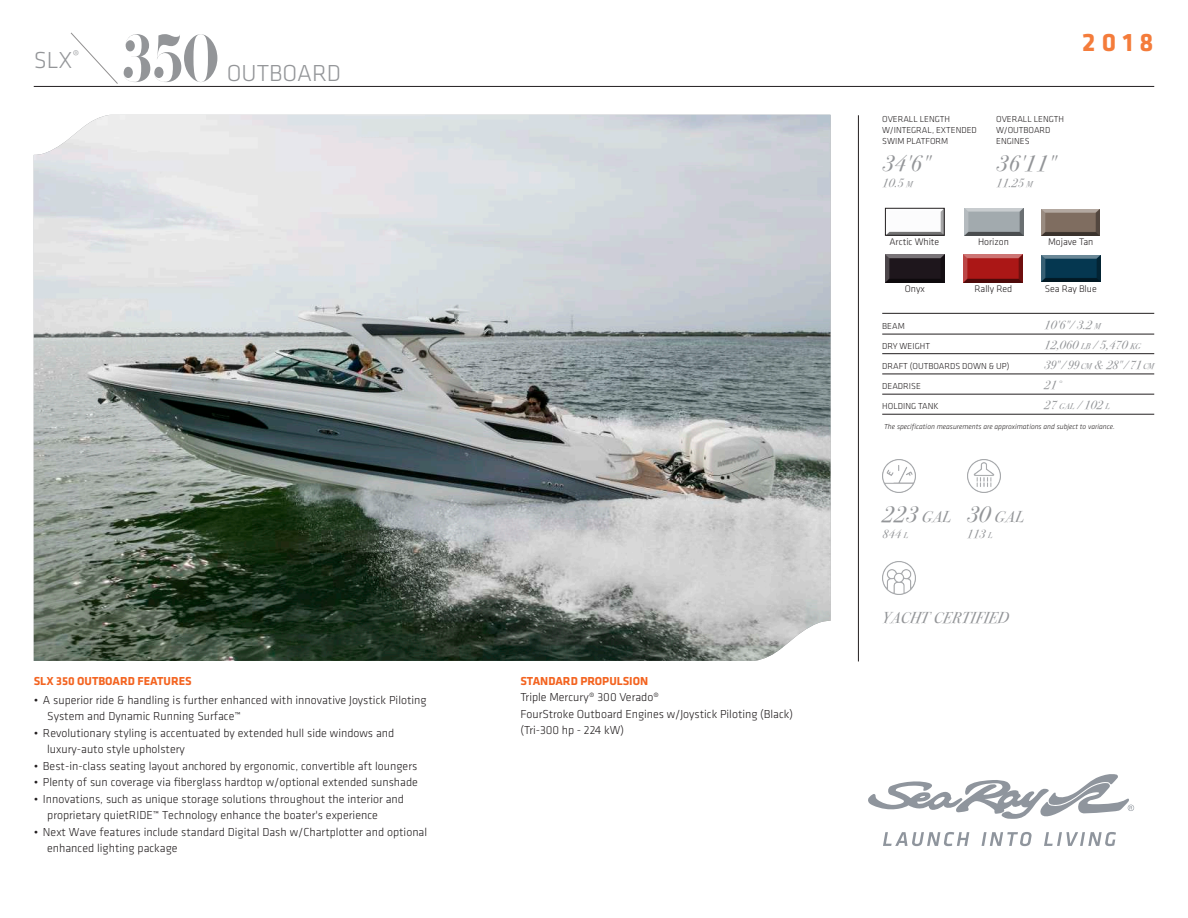
<style>
.page{position:relative;width:1188px;height:918px;background:#fff}
.page>*{position:absolute;margin:0;border:0;box-sizing:border-box;transform-origin:0 0}
.t1{font:65.85px "F37 Bella";color:#939598;scale:.82 1}
.t2{font:700 26.25px "Klavika";color:#f47c3b}
.t3{font:300 24px "Klavika";color:#939598}
.t4{font:22.5px "Bodoni Svty Two ITCTT Book Ita";color:#939598}
.t5{font:22.5px "Bodoni Svty Two ITCTT Book Ita";color:#939598}
.t6{font:15.75px "Bodoni Svty Two ITCTT Book Ita";color:#939598}
.t7{font:300 12px/16.5px "Klavika";color:#231f20}
.t8{font:12px "Bodoni Svty Two ITCTT Book Ita";color:#939598}
.t9{font:700 12px "Klavika";color:#f36421}
.t10{font:300 9.9px "Klavika";color:#231f20}
.t11{font:300 9px/10.8px "Klavika";color:#231f20}
.t12{font:italic 300 7.5px "Klavika";color:#231f20}
.s1{font-size:8.4px}
.s2{font-style:inherit}
.s3{font-size:15.75px}
.s4{font-size:22.5px}
</style>
<div class="page">
<img style="left:34px;top:115px;width:797px;height:546px">
<hr style="left:34px;top:86px;width:1120px;height:1px;background:#231f20">
<hr style="left:858px;top:115px;width:1px;height:546px;background:#231f20">
<hr style="left:882px;top:313px;width:272px;height:1px;background:#231f20">
<hr style="left:882px;top:334px;width:272px;height:1px;background:#231f20">
<hr style="left:882px;top:353px;width:272px;height:1px;background:#231f20">
<hr style="left:882px;top:374px;width:272px;height:1px;background:#231f20">
<hr style="left:882px;top:394px;width:272px;height:1px;background:#231f20">
<img style="left:882px;top:460px;width:33px;height:33px">
<img style="left:968px;top:460px;width:33px;height:33px">
<hr style="left:882px;top:414px;width:272px;height:1px;background:#231f20">
<svg style="left:883px;top:832px;width:233px;height:14px"></svg>
<svg style="left:868px;top:774px;width:266px;height:45px"></svg>
<img style="left:882px;top:562px;width:33px;height:32px">
<svg style="left:70px;top:32px;width:48px;height:52px"></svg>
<img style="left:888px;top:210px;width:54px;height:23px">
<div style="left:885px;top:208px;width:59px;height:27px;border:1px solid #231f20"></div>
<img style="left:964px;top:209px;width:59px;height:26px">
<img style="left:1041px;top:209px;width:59px;height:27px">
<img style="left:885px;top:255px;width:60px;height:27px">
<img style="left:963px;top:255px;width:60px;height:27px">
<img style="left:1041px;top:255px;width:60px;height:27px">
<h3 class="t3" style="left:34px;top:45px;width:47px">SLX<sup>®</sup></h3>
<h1 class="t1" style="left:123px;top:20px;width:119px">350</h1>
<h3 class="t3" style="left:227px;top:59px;width:116px">OUTBOARD</h3>
<p class="t9" style="left:34px;top:672px;width:159px">SLX 350 OUTBOARD FEATURES</p>
<p class="t9" style="left:520px;top:672px;width:129px">STANDARD PROPULSION</p>
<p class="t7" style="left:520px;top:689px;width:274px">Triple Mercury® 300 Verado®<br>FourStroke Outboard Engines w/Joystick Piloting (Black) (Tri-300 hp - 224 kW)</p>
<p class="t7" style="left:47px;top:691px;width:381px;text-indent:-14px">• A superior ride &amp; handling is further enhanced with innovative Joystick Piloting<br>System and Dynamic Running Surface™</p>
<p class="t7" style="left:47px;top:724px;width:349px;text-indent:-14px">• Revolutionary styling is accentuated by extended hull side windows and luxury-auto style upholstery</p>
<p class="t7" style="left:34px;top:757px;width:385px">• Best-in-class seating layout anchored by ergonomic, convertible aft loungers</p>
<p class="t7" style="left:34px;top:774px;width:386px">• Plenty of sun coverage via fiberglass hardtop w/optional extended sunshade</p>
<p class="t7" style="left:47px;top:790px;width:358px;text-indent:-14px">• Innovations, such as unique storage solutions throughout the interior and proprietary quietRIDE™ Technology enhance the boater's experience</p>
<p class="t7" style="left:47px;top:823px;width:381px;text-indent:-14px">• Next Wave features include standard Digital Dash w/Chartplotter and optional enhanced lighting package</p>
<h2 class="t2" style="left:1082px;top:23px;width:73px">2018</h2>
<p class="t11" style="left:882px;top:114px;width:96px">OVERALL LENGTH<br>W/INTEGRAL, EXTENDED<br>SWIM PLATFORM</p>
<h3 class="t4" style="left:882px;top:143px;width:49px">34'6"</h3>
<p class="t8" style="left:882px;top:173px;width:32px">10.5 <span class="s1">M</span></p>
<p class="t11" style="left:996px;top:114px;width:69px">OVERALL LENGTH<br>W/OUTBOARD<br>ENGINES</p>
<h3 class="t4" style="left:996px;top:144px;width:61px">36'11"</h3>
<p class="t8" style="left:996px;top:173px;width:38px">11.25 <span class="s1">M</span></p>
<p class="t10" style="left:889px;top:236px;width:51px">Arctic White</p>
<p class="t10" style="left:978px;top:236px;width:32px">Horizon</p>
<p class="t10" style="left:1048px;top:236px;width:47px">Mojave Tan</p>
<p class="t10" style="left:905px;top:283px;width:22px">Onyx</p>
<p class="t10" style="left:975px;top:283px;width:39px">Rally Red</p>
<p class="t10" style="left:1045px;top:283px;width:54px">Sea Ray Blue</p>
<p class="t11" style="left:882px;top:321px;width:24px">BEAM</p>
<p class="t8" style="left:1044px;top:314px;width:58px">10'6"/ 3.2 <span class="s1">M</span></p>
<p class="t11" style="left:882px;top:361px;width:129px">DRAFT (OUTBOARDS DOWN &amp; UP)</p>
<p class="t8" style="left:1044px;top:355px;width:111px">39" / 99 <span class="s1">CM</span> &amp; 28" / 71 <span class="s1">CM</span></p>
<p class="t11" style="left:882px;top:381px;width:40px">DEADRISE</p>
<p class="t8" style="left:1044px;top:375px;width:19px">21<span class="s2">°</span></p>
<p class="t11" style="left:882px;top:340px;width:49px">DRY WEIGHT</p>
<p class="t8" style="left:1044px;top:334px;width:98px">12,060 <span class="s1">LB</span> / 5,470 <span class="s1">KG</span></p>
<p class="t11" style="left:882px;top:401px;width:58px">HOLDING TANK</p>
<p class="t8" style="left:1044px;top:395px;width:67px">27 <span class="s1">GAL</span> / 102 <span class="s1">L</span></p>
<p class="t12" style="left:884px;top:422px;width:232px">The specification measurements are approximations and subject to variance.</p>
<h3 class="t5" style="left:882px;top:494px;width:71px">223 <span class="s3">GAL</span></h3>
<p class="t8" style="left:882px;top:524px;width:27px">844 <span class="s1">L</span></p>
<h3 class="t6" style="left:967px;top:502px;width:59px"><span class="s4">30</span> GAL</h3>
<p class="t8" style="left:967px;top:524px;width:27px">113 <span class="s1">L</span></p>
<h3 class="t6" style="left:882px;top:604px;width:128px">YACHT CERTIFIED</h3>
</div>
